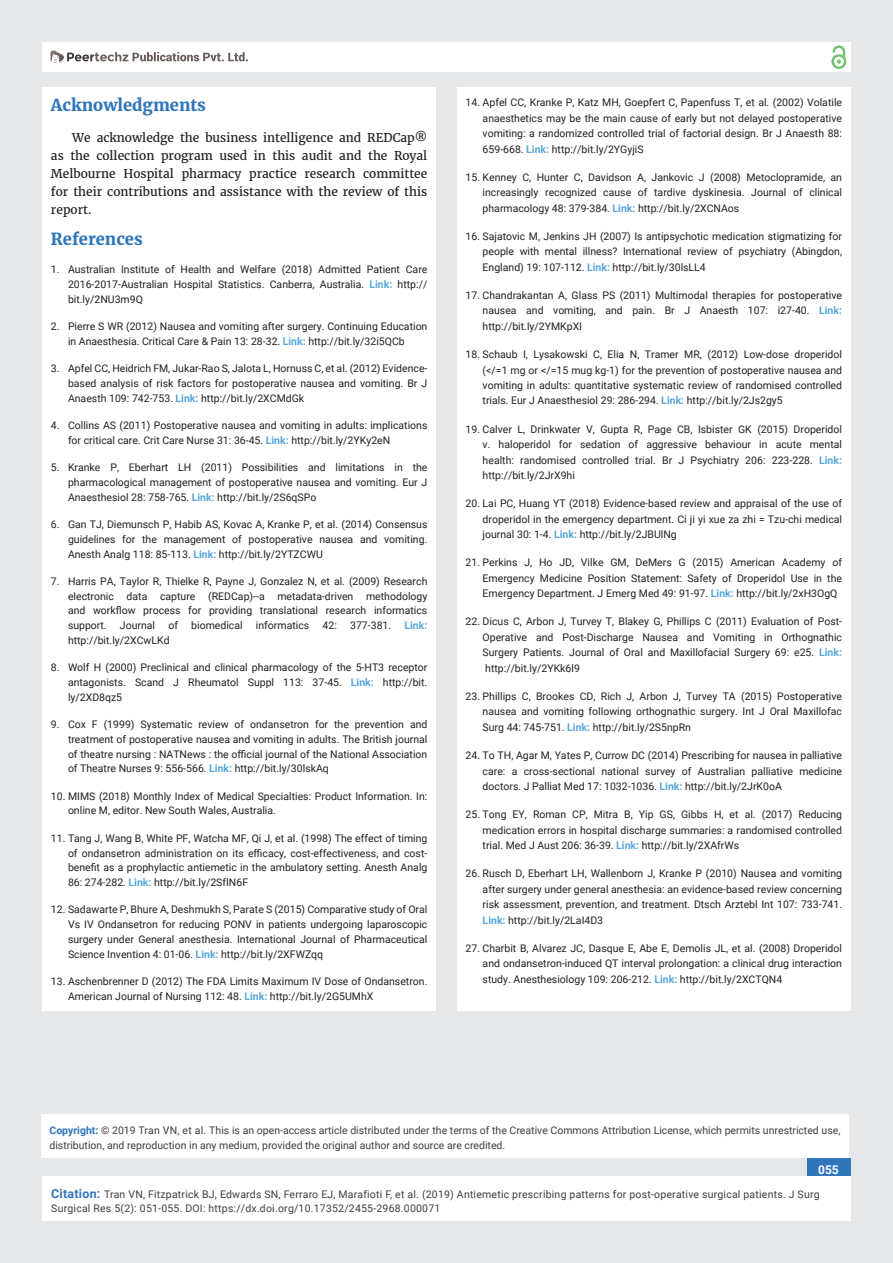
<style>
.page{position:relative;width:893px;height:1263px;background:#e6e7e9}
.page>*{position:absolute;margin:0;border:0;box-sizing:border-box;transform-origin:0 0}
.t1{font:700 16.5px "Merriweather";color:#2f75ba}
.t2{font:12px/18px "Merriweather";color:#231f20;text-align:justify}
.t3{font:700 12px "Roboto";color:#fff}
.t4{font:10.5px/15.5px "Roboto";color:#231f20;text-align:justify}
.t5{font:10.5px/15px "Roboto";color:#3e3e3f}
.t6{font:10.5px/14px "Roboto";letter-spacing:.02em;color:#3e3e3f}
.t7{font:700 10.5px "Roboto";color:#56a7dc}
.s1{font-weight:700;color:#56a7dc}
.s2{font-weight:700;color:#2f75ba}
.s3{font-weight:700;font-size:12.45px;color:#2f75ba}
</style>
<div class="page">
<div style="left:42px;top:43px;width:808px;height:29px;background:#fff"></div>
<div style="left:831px;top:54px;width:15px;height:15px;border:2px solid #72c272;border-radius:50%"></div>
<svg style="left:831px;top:45px;width:15px;height:19px"></svg>
<div style="left:807px;top:1158px;width:44px;height:46px;background:#2f75ba"></div>
<svg style="left:49px;top:50px;width:199px;height:14px"></svg>
<div style="left:42px;top:1176px;width:809px;height:44px;background:#fff"></div>
<div style="left:41px;top:1115px;width:808px;height:43px;background:#fff"></div>
<div style="left:42px;top:87px;width:394px;height:924px;background:#fff"></div>
<div style="left:457px;top:87px;width:393px;height:924px;background:#fff"></div>
<h1 class="t1" style="left:51px;top:95px;width:156px">Acknowledgments</h1>
<p class="t2" style="left:51px;top:129px;width:378px;text-indent:21px">We acknowledge the business intelligence and REDCap® as the collection program used in this audit and the Royal Melbourne Hospital pharmacy practice research committee for their contributions and assistance with the review of this report.</p>
<h1 class="t1" style="left:51px;top:229px;width:93px">References</h1>
<p class="t4" style="left:68px;top:262px;width:361px;line-height:15px;text-indent:-17px">1. Australian Institute of Health and Welfare (2018) Admitted Patient Care 2016-2017-Australian Hospital Statistics. Canberra, Australia. <span class="s1">Link:</span> http:// bit.ly/2NU3m9Q</p>
<p class="t4" style="left:51px;top:319px;width:378px;line-height:14.7px;text-align:center">2. Pierre S WR (2012) Nausea and vomiting after surgery. Continuing Education in Anaesthesia. Critical Care &amp; Pain 13: 28-32. <span class="s1">Link:</span> http://bit.ly/32i5QCb</p>
<p class="t4" style="left:68px;top:361px;width:361px;line-height:14.7px;text-indent:-17px">3. Apfel CC, Heidrich FM, Jukar-Rao S, Jalota L, Hornuss C, et al. (2012) Evidence&shy;based analysis of risk factors for postoperative nausea and vomiting. Br J Anaesth 109: 742-753. <span class="s1">Link:</span> http://bit.ly/2XCMdGk</p>
<p class="t4" style="left:68px;top:418px;width:361px;line-height:14.7px;text-indent:-17px">4. Collins AS (2011) Postoperative nausea and vomiting in adults: implications for critical care. Crit Care Nurse 31: 36-45. <span class="s1">Link:</span> http://bit.ly/2YKy2eN</p>
<p class="t4" style="left:68px;top:460px;width:361px;line-height:14.7px;text-indent:-17px">5. Kranke P, Eberhart LH (2011) Possibilities and limitations in the pharmacological management of postoperative nausea and vomiting. Eur J Anaesthesiol 28: 758-765. <span class="s1">Link:</span> http://bit.ly/2S6qSPo</p>
<p class="t4" style="left:68px;top:517px;width:361px;line-height:14.7px;text-indent:-17px">6. Gan TJ, Diemunsch P, Habib AS, Kovac A, Kranke P, et al. (2014) Consensus guidelines for the management of postoperative nausea and vomiting.<br>Anesth Analg 118: 85-113. <span class="s1">Link:</span> http://bit.ly/2YTZCWU</p>
<p class="t4" style="left:68px;top:574px;width:361px;line-height:14.7px;text-indent:-17px">7. Harris PA, Taylor R, Thielke R, Payne J, Gonzalez N, et al. (2009) Research electronic data capture (REDCap)--a metadata-driven methodology and workflow process for providing translational research informatics support.</p>
<p class="t4" style="left:120px;top:618px;width:37px">Journal</p>
<p class="t4" style="left:168px;top:618px;width:11px">of</p>
<p class="t4" style="left:191px;top:618px;width:53px">biomedical</p>
<p class="t4" style="left:256px;top:618px;width:55px">informatics</p>
<p class="t4" style="left:323px;top:618px;width:16px">42:</p>
<p class="t4" style="left:350px;top:618px;width:43px">377-381.</p>
<p class="t7" style="left:404px;top:619px;width:24px">Link:</p>
<p class="t4" style="left:68px;top:633px;width:103px">http://bit.ly/2XCwLKd</p>
<p class="t4" style="left:68px;top:660px;width:361px;line-height:14.7px;text-indent:-17px">8. Wolf H (2000) Preclinical and clinical pharmacology of the 5-HT3 receptor antagonists. Scand J Rheumatol Suppl 113: 37-45. <span class="s1">Link:</span> http://bit. ly/2XD8qz5</p>
<p class="t4" style="left:68px;top:717px;width:361px;line-height:14.7px;text-indent:-17px">9. Cox F (1999) Systematic review of ondansetron for the prevention and treatment of postoperative nausea and vomiting in adults. The British journal of theatre nursing : NATNews : the official journal of the National Association of Theatre Nurses 9: 556-566. <span class="s1">Link:</span> http://bit.ly/30lskAq</p>
<p class="t4" style="left:68px;top:789px;width:361px;line-height:14.7px;text-indent:-17px">10. MIMS (2018) Monthly Index of Medical Specialties: Product Information. In: online M, editor. New South Wales, Australia.</p>
<p class="t4" style="left:68px;top:831px;width:361px;line-height:14.7px;text-indent:-17px">11. Tang J, Wang B, White PF, Watcha MF, Qi J, et al. (1998) The effect of timing of ondansetron administration on its efficacy, cost-effectiveness, and cost&shy;benefit as a prophylactic antiemetic in the ambulatory setting. Anesth Analg 86: 274-282. <span class="s1">Link:</span> http://bit.ly/2SfIN6F</p>
<p class="t4" style="left:68px;top:903px;width:361px;line-height:14.7px;text-indent:-17px">12. Sadawarte P, Bhure A, Deshmukh S, Parate S (2015) Comparative study of Oral Vs IV Ondansetron for reducing PONV in patients undergoing laparoscopic surgery under General anesthesia. International Journal of Pharmaceutical Science Invention 4: 01-06. <span class="s1">Link:</span> http://bit.ly/2XFWZqq</p>
<p class="t4" style="left:68px;top:974px;width:361px;line-height:15px;text-indent:-17px">13. Aschenbrenner D (2012) The FDA Limits Maximum IV Dose of Ondansetron.<br>American Journal of Nursing 112: 48. <span class="s1">Link:</span> http://bit.ly/2G5UMhX</p>
<p class="t4" style="left:483px;top:95px;width:361px;text-indent:-17px">14. Apfel CC, Kranke P, Katz MH, Goepfert C, Papenfuss T, et al. (2002) Volatile anaesthetics may be the main cause of early but not delayed postoperative vomiting: a randomized controlled trial of factorial design. Br J Anaesth 88:<br>659-668. <span class="s1">Link:</span> http://bit.ly/2YGyjiS</p>
<p class="t4" style="left:483px;top:170px;width:361px;text-indent:-17px">15. Kenney C, Hunter C, Davidson A, Jankovic J (2008) Metoclopramide, an increasingly recognized cause of tardive dyskinesia. Journal of clinical pharmacology 48: 379-384. <span class="s1">Link:</span> http://bit.ly/2XCNAos</p>
<p class="t4" style="left:483px;top:229px;width:361px;text-indent:-17px">16. Sajatovic M, Jenkins JH (2007) Is antipsychotic medication stigmatizing for people with mental illness? International review of psychiatry (Abingdon, England) 19: 107-112. <span class="s1">Link:</span> http://bit.ly/30lsLL4</p>
<p class="t4" style="left:483px;top:288px;width:361px;text-indent:-17px">17. Chandrakantan A, Glass PS (2011) Multimodal therapies for postoperative nausea and vomiting, and pain. Br J Anaesth 107: i27-40. <span class="s1">Link: </span>http://bit.ly/2YMKpXI</p>
<p class="t4" style="left:483px;top:347px;width:361px;text-indent:-17px">18. Schaub I, Lysakowski C, Elia N, Tramer MR, (2012) Low-dose droperidol (&lt;/=1 mg or &lt;/=15 mug kg-1) for the prevention of postoperative nausea and vomiting in adults: quantitative systematic review of randomised controlled trials. Eur J Anaesthesiol 29: 286-294. <span class="s1">Link:</span> http://bit.ly/2Js2gy5</p>
<p class="t4" style="left:483px;top:421px;width:361px;text-indent:-17px">19. Calver L, Drinkwater V, Gupta R, Page CB, Isbister GK (2015) Droperidol v. haloperidol for sedation of aggressive behaviour in acute mental health: randomised controlled trial. Br J Psychiatry 206: 223-228. <span class="s1">Link: </span>http://bit.ly/2JrX9hi</p>
<p class="t4" style="left:483px;top:496px;width:361px;text-indent:-17px">20. Lai PC, Huang YT (2018) Evidence-based review and appraisal of the use of droperidol in the emergency department. Ci ji yi xue za zhi = Tzu-chi medical journal 30: 1-4. <span class="s1">Link:</span> http://bit.ly/2JBUlNg</p>
<p class="t4" style="left:483px;top:555px;width:361px;text-indent:-17px">21. Perkins J, Ho JD, Vilke GM, DeMers G (2015) American Academy of Emergency Medicine Position Statement: Safety of Droperidol Use in the Emergency Department. J Emerg Med 49: 91-97. <span class="s1">Link:</span> http://bit.ly/2xH3OgQ</p>
<p class="t4" style="left:483px;top:614px;width:361px;text-indent:-17px">22. Dicus C, Arbon J, Turvey T, Blakey G, Phillips C (2011) Evaluation of Post-Operative and Post-Discharge Nausea and Vomiting in Orthognathic Surgery Patients. Journal of Oral and Maxillofacial Surgery 69: e25. <span class="s1">Link: </span>http://bit.ly/2YKk6l9</p>
<p class="t4" style="left:483px;top:689px;width:361px;text-indent:-17px">23. Phillips C, Brookes CD, Rich J, Arbon J, Turvey TA (2015) Postoperative nausea and vomiting following orthognathic surgery. Int J Oral Maxillofac Surg 44: 745-751. <span class="s1">Link:</span> http://bit.ly/2S5npRn</p>
<p class="t4" style="left:483px;top:748px;width:361px;text-indent:-17px">24. To TH, Agar M, Yates P, Currow DC (2014) Prescribing for nausea in palliative care: a cross-sectional national survey of Australian palliative medicine doctors. J Palliat Med 17: 1032-1036. <span class="s1">Link:</span> http://bit.ly/2JrK0oA</p>
<p class="t4" style="left:483px;top:807px;width:361px;text-indent:-17px">25. Tong EY, Roman CP, Mitra B, Yip GS, Gibbs H, et al. (2017) Reducing medication errors in hospital discharge summaries: a randomised controlled trial. Med J Aust 206: 36-39. <span class="s1">Link:</span> http://bit.ly/2XAfrWs</p>
<p class="t4" style="left:483px;top:866px;width:361px;text-indent:-17px">26. Rusch D, Eberhart LH, Wallenborn J, Kranke P (2010) Nausea and vomiting after surgery under general anesthesia: an evidence-based review concerning risk assessment, prevention, and treatment. Dtsch Arztebl Int 107: 733-741.<br><span class="s1">Link:</span> http://bit.ly/2LaI4D3</p>
<p class="t4" style="left:483px;top:941px;width:361px;text-indent:-17px">27. Charbit B, Alvarez JC, Dasque E, Abe E, Demolis JL, et al. (2008) Droperidol and ondansetron-induced QT interval prolongation: a clinical drug interaction study. Anesthesiology 109: 206-212. <span class="s1">Link:</span> http://bit.ly/2XCTQN4</p>
<p class="t5" style="left:49px;top:1123px;width:792px"><span class="s2">Copyright:</span> © 2019 Tran VN, et al. This is an open-access article distributed under the terms of the Creative Commons Attribution License, which permits unrestricted use, distribution, and reproduction in any medium, provided the original author and source are credited.</p>
<p class="t3" style="left:818px;top:1163px;width:22px">055</p>
<p class="t6" style="left:51px;top:1187px;width:770px"><span class="s3">Citation:</span> Tran VN, Fitzpatrick BJ, Edwards SN, Ferraro EJ, Marafioti F, et al. (2019) Antiemetic prescribing patterns for post-operative surgical patients. J Surg<br>Surgical Res 5(2): 051-055. DOI: https://dx.doi.org/10.17352/2455-2968.000071</p>
</div>
